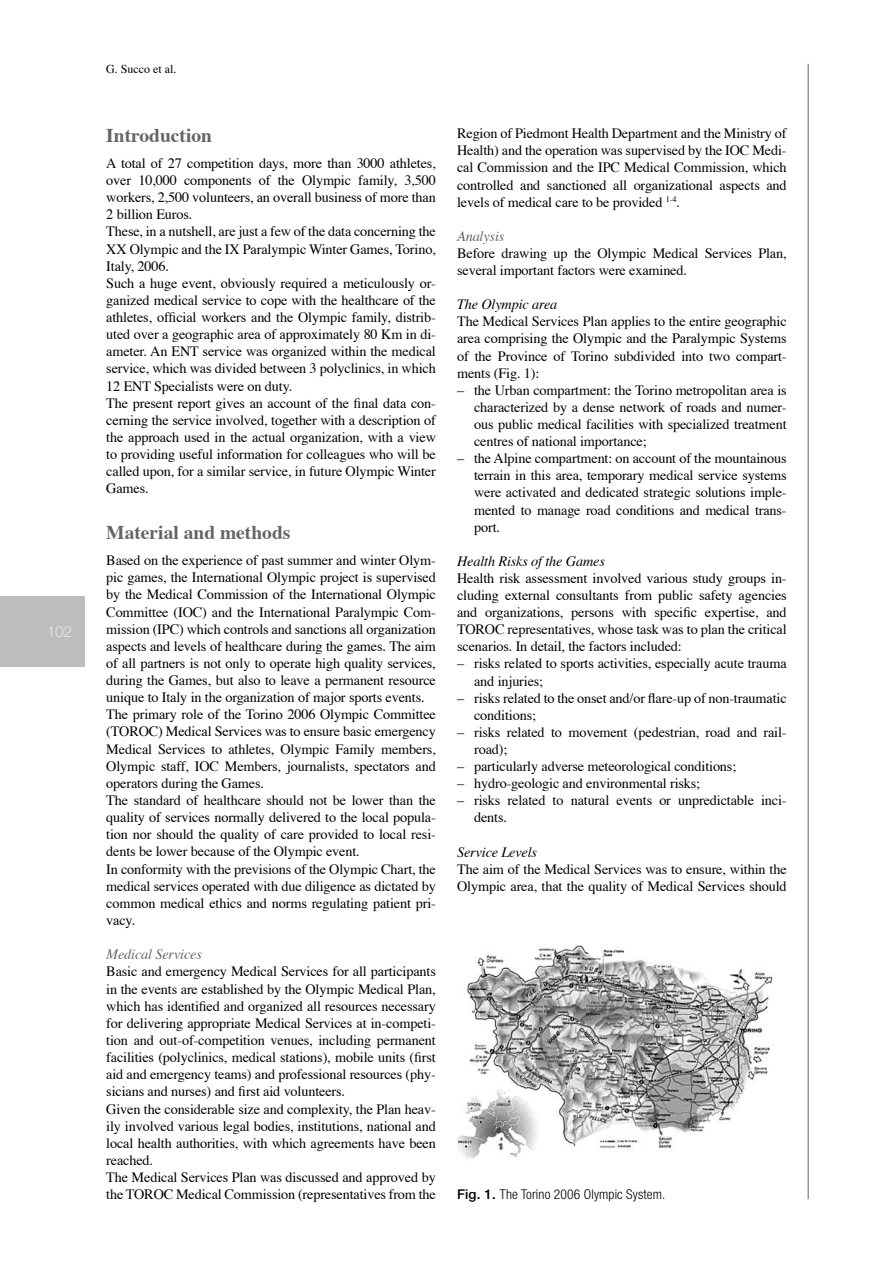
<style>
.page{position:relative;width:893px;height:1263px;background:#fff}
.page>*{position:absolute;margin:0;border:0;box-sizing:border-box;transform-origin:0 0}
.t1{font:700 19.5px "Times";color:#646567}
.t2{font:100 15px "Helvetica Neue LT Std";color:#fff}
.t3{font:14.25px/17.1px "Times";letter-spacing:-.01em;color:#000}
.t4{font:italic 14.25px "Times";letter-spacing:-.01em;color:#000}
.t5{font:italic 14.25px "Times";letter-spacing:-.01em;color:#646567}
.t6{font:300 condensed 13.5px "Helvetica Neue LT Std";letter-spacing:.01em;color:#000}
.t7{font:12px "Times";color:#000}
.s1{font-weight:500;font-stretch:normal}
</style>
<div class="page">
<hr style="left:808px;top:64px;width:1px;height:1135px;background:#646567">
<div style="left:0;top:596px;width:85px;height:70px;background:#bcbdbe"></div>
<img style="left:457px;top:945px;width:316px;height:214px">
<p class="t2" style="left:47px;top:623px;width:27px">102</p>
<p class="t7" style="left:106px;top:61px;width:72px">G. Succo et al.</p>
<h1 class="t1" style="left:106px;top:123px;width:107px">Introduction</h1>
<p class="t3" style="left:106px;top:155px;width:331px">A total of 27 competition days, more than 3000 athletes, over 10,000 components of the Olympic family, 3,500 workers, 2,500 volunteers, an overall business of more than 2 billion Euros.<br>These, in a nutshell, are just a few of the data concerning the XX Olympic and the IX Paralympic Winter Games, Torino, Italy, 2006.<br>Such a huge event, obviously required a meticulously or&shy;ganized medical service to cope with the healthcare of the athletes, official workers and the Olympic family, distrib&shy;uted over a geographic area of approximately 80 Km in di&shy;ameter. An ENT service was organized within the medical service, which was divided between 3 polyclinics, in which 12 ENT Specialists were on duty.<br>The present report gives an account of the final data con&shy;cerning the service involved, together with a description of the approach used in the actual organization, with a view to providing useful information for colleagues who will be called upon, for a similar service, in future Olympic Winter Games.</p>
<h1 class="t1" style="left:106px;top:520px;width:186px">Material and methods</h1>
<p class="t3" style="left:106px;top:553px;width:331px">Based on the experience of past summer and winter Olym&shy;pic games, the International Olympic project is supervised by the Medical Commission of the International Olympic Committee (IOC) and the International Paralympic Com&shy;mission (IPC) which controls and sanctions all organization aspects and levels of healthcare during the games. The aim of all partners is not only to operate high quality services, during the Games, but also to leave a permanent resource unique to Italy in the organization of major sports events.<br>The primary role of the Torino 2006 Olympic Committee (TOROC) Medical Services was to ensure basic emergency Medical Services to athletes, Olympic Family members, Olympic staff, IOC Members, journalists, spectators and operators during the Games.<br>The standard of healthcare should not be lower than the quality of services normally delivered to the local popula&shy;tion nor should the quality of care provided to local resi&shy;dents be lower because of the Olympic event.<br>In conformity with the previsions of the Olympic Chart, the medical services operated with due diligence as dictated by common medical ethics and norms regulating patient pri&shy;vacy.</p>
<p class="t5" style="left:106px;top:946px;width:97px">Medical Services</p>
<p class="t3" style="left:106px;top:964px;width:331px">Basic and emergency Medical Services for all participants in the events are established by the Olympic Medical Plan, which has identified and organized all resources necessary for delivering appropriate Medical Services at in-competi&shy;tion and out-of-competition venues, including permanent facilities (polyclinics, medical stations), mobile units (first aid and emergency teams) and professional resources (phy&shy;sicians and nurses) and first aid volunteers.<br>Given the considerable size and complexity, the Plan heav&shy;ily involved various legal bodies, institutions, national and local health authorities, with which agreements have been reached.<br>The Medical Services Plan was discussed and approved by the TOROC Medical Commission (representatives from the</p>
<p class="t3" style="left:457px;top:126px;width:331px;text-align:justify">Region of Piedmont Health Department and the Ministry of Health) and the operation was supervised by the IOC Medi&shy;cal Commission and the IPC Medical Commission, which controlled and sanctioned all organizational aspects and levels of medical care to be provided <sup>1-4</sup>.</p>
<p class="t5" style="left:457px;top:227px;width:49px">Analysis</p>
<p class="t3" style="left:457px;top:245px;width:331px">Before drawing up the Olympic Medical Services Plan, several important factors were examined.</p>
<p class="t4" style="left:457px;top:296px;width:102px">The Olympic area</p>
<p class="t3" style="left:457px;top:314px;width:331px;text-align:justify">The Medical Services Plan applies to the entire geographic area comprising the Olympic and the Paralympic Systems of the Province of Torino subdivided into two compart&shy;ments (Fig. 1):</p>
<p class="t3" style="left:474px;top:382px;width:314px;text-align:justify;text-indent:-17px">– the Urban compartment: the Torino metropolitan area is characterized by a dense network of roads and numer&shy;ous public medical facilities with specialized treatment centres of national importance;</p>
<p class="t3" style="left:474px;top:451px;width:314px;text-align:justify;text-indent:-17px">– the Alpine compartment: on account of the mountainous terrain in this area, temporary medical service systems were activated and dedicated strategic solutions imple&shy;mented to manage road conditions and medical trans&shy;port.</p>
<p class="t4" style="left:457px;top:552px;width:149px">Health Risks of the Games</p>
<p class="t3" style="left:457px;top:570px;width:331px;text-align:justify">Health risk assessment involved various study groups in&shy;cluding external consultants from public safety agencies and organizations, persons with specific expertise, and TOROC representatives, whose task was to plan the critical scenarios. In detail, the factors included:</p>
<p class="t3" style="left:474px;top:656px;width:314px;text-indent:-17px">– risks related to sports activities, especially acute trauma and injuries;</p>
<p class="t3" style="left:474px;top:690px;width:314px;text-indent:-17px">– risks related to the onset and/or flare-up of non-traumatic conditions;</p>
<p class="t3" style="left:474px;top:724px;width:314px;text-indent:-17px">– risks related to movement (pedestrian, road and rail&shy;road);</p>
<p class="t3" style="left:457px;top:758px;width:281px">– particularly adverse meteorological conditions;</p>
<p class="t3" style="left:457px;top:776px;width:245px">– hydro-geologic and environmental risks;</p>
<p class="t3" style="left:474px;top:793px;width:314px;text-indent:-17px">– risks related to natural events or unpredictable inci&shy;dents.</p>
<p class="t4" style="left:457px;top:843px;width:82px">Service Levels</p>
<p class="t3" style="left:457px;top:861px;width:331px">The aim of the Medical Services was to ensure, within the<br>Olympic area, that the quality of Medical Services should</p>
<p class="t6" style="left:457px;top:1187px;width:210px"><span class="s1">Fig. 1.</span> The Torino 2006 Olympic System.</p>
</div>
